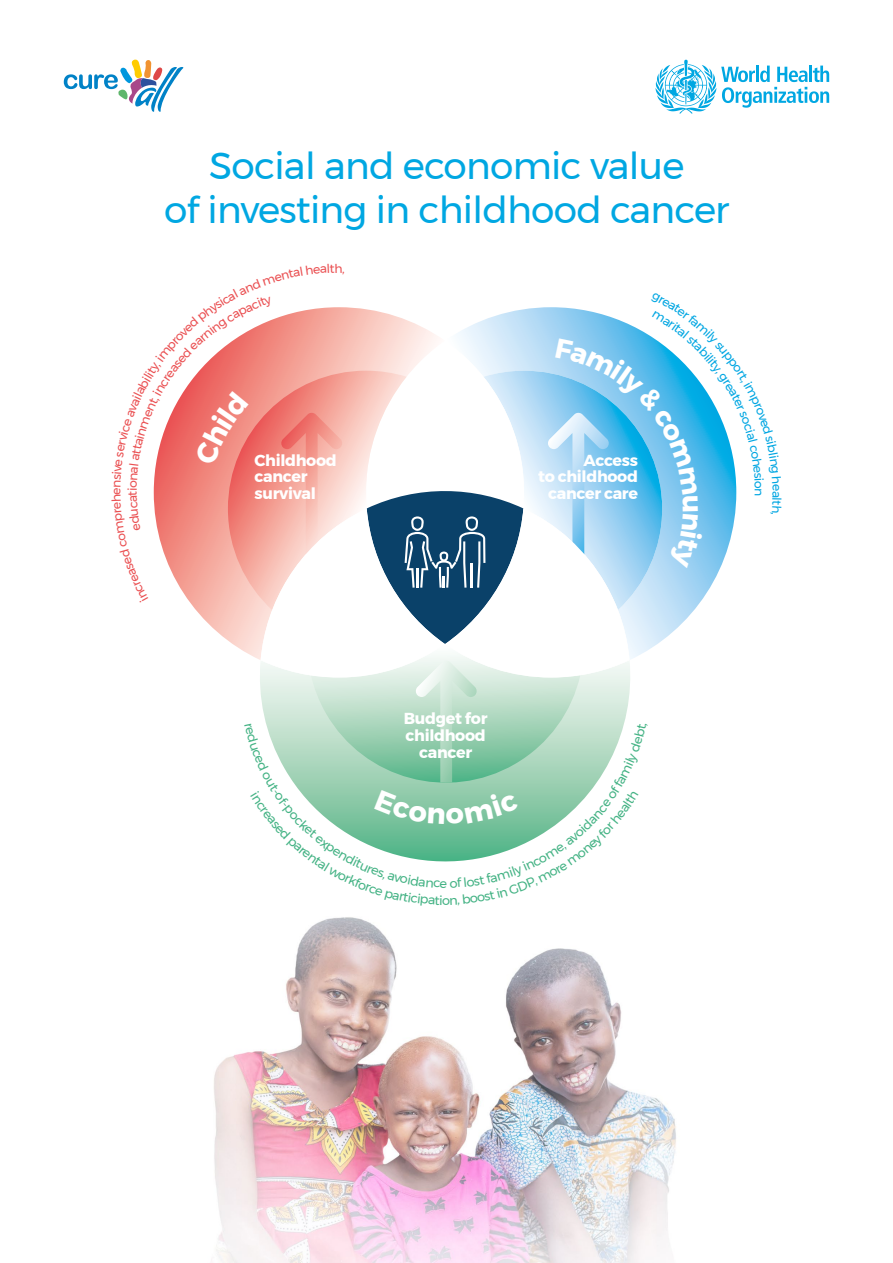
<style>
.page{position:relative;width:893px;height:1263px;background:#fff}
.page>*{position:absolute;margin:0;border:0;box-sizing:border-box;transform-origin:0 0}
.t1{font:37.5px/44px "Montserrat";letter-spacing:-.02em;color:#00a7e2;text-align:center}
.t2{font:700 15.9px/16.6px "Montserrat";letter-spacing:-.02em;color:#fff}
.t3{font:12.45px "Montserrat";color:#00a6e2}
</style>
<div class="page">
<img style="left:63px;top:59px;width:767px;height:1204px">
<svg style="left:655px;top:60px;width:174px;height:53px"></svg>
<svg style="left:64px;top:59px;width:119px;height:53px"></svg>
<svg style="left:111px;top:263px;width:671px;height:644px"></svg>
<h1 class="t1" style="left:164px;top:144px;width:567px">Social and economic value<br>of investing in childhood cancer</h1>
<p class="t2" style="left:255px;top:452px;width:84px">Childhood cancer survival</p>
<p class="t2" style="left:538px;top:452px;width:101px;text-align:right">Access<br>to childhood cancer care</p>
<p class="t2" style="left:404px;top:710px;width:85px;text-align:center">Budget for childhood cancer</p>
<p class="t3" style="left:769px;top:488px;width:10px;rotate:90deg">n</p>
<p class="t3" style="left:786px;top:491px;width:9px;rotate:90deg">a</p>
</div>
